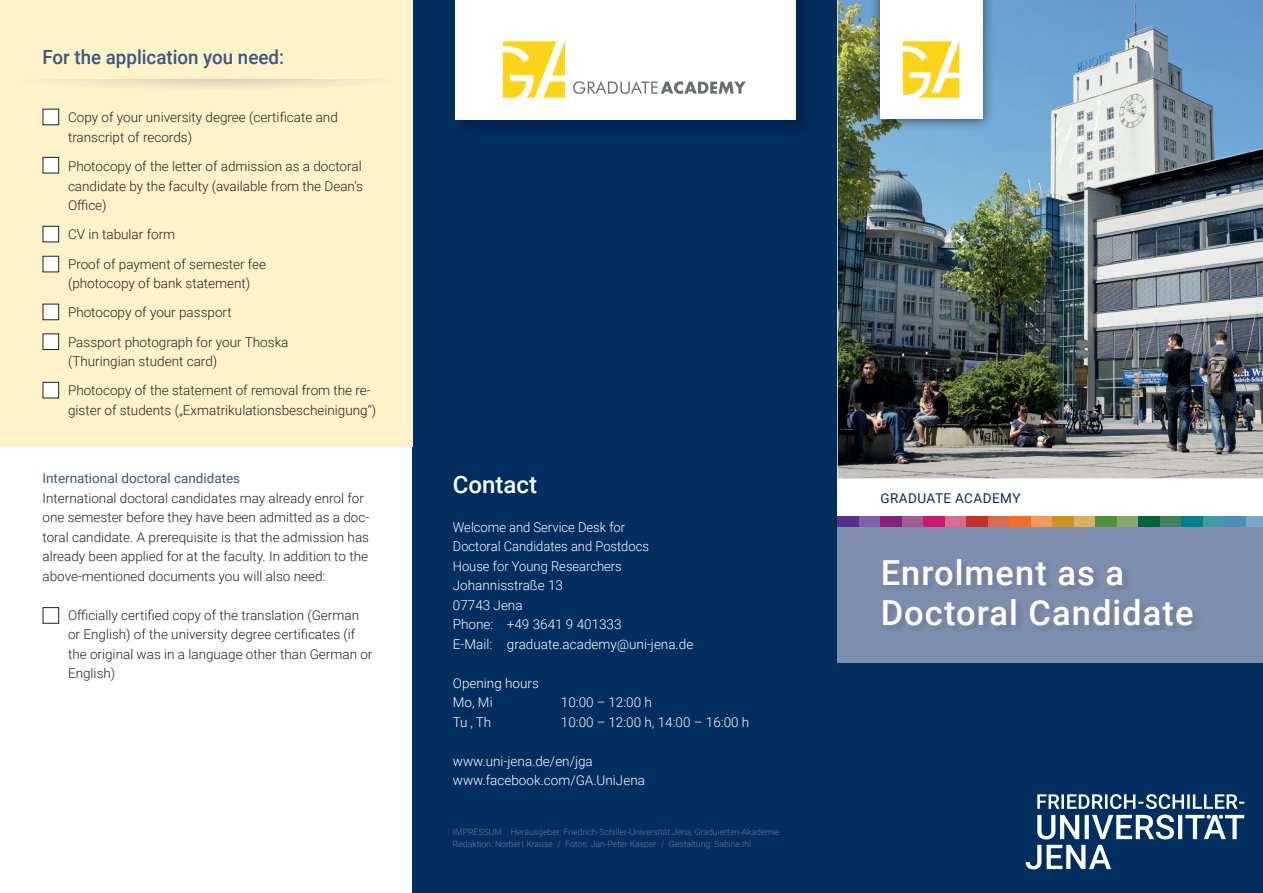
<style>
.page{position:relative;width:1263px;height:893px;background:#fff}
.page>*{position:absolute;margin:0;border:0;box-sizing:border-box;transform-origin:0 0}
.t1{font:500 34.5px/40.5px "Roboto";letter-spacing:.03em;color:#fff}
.t2{font:500 24px "Roboto";color:#fff}
.t3{font:500 19.5px "Roboto";color:#3c5782;scale:.96 1}
.t4{font:300 13.5px/19.5px "Roboto";color:#231f20}
.t5{font:300 13.5px/19.5px "Roboto";color:#fff;scale:.96 1}
.t6{font:300 13.5px/19.5px "Roboto";color:#fff}
.t7{font:13.5px "Roboto";letter-spacing:.035em;color:#002e5e}
.t8{font:13.5px "Roboto";color:#3c5782}
.t9{font:300 8.7px/12px "Roboto";color:#68799e}
</style>
<div class="page">
<div style="left:412px;top:0;width:851px;height:893px;background:#002e5e"></div>
<img style="left:455px;top:0;width:348px;height:127px">
<div style="left:455px;top:0;width:340px;height:119px;background:#fff"></div>
<svg style="left:503px;top:41px;width:62px;height:57px"></svg>
<svg style="left:573px;top:81px;width:173px;height:13px"></svg>
<div style="left:0;top:0;width:412px;height:446px;background:#fef2ca"></div>
<div style="left:43px;top:109px;width:16px;height:16px;background:#fff"></div>
<div style="left:43px;top:109px;width:16px;height:16px;border:1px solid #231f20"></div>
<div style="left:43px;top:157px;width:16px;height:16px;background:#fff"></div>
<div style="left:43px;top:157px;width:16px;height:17px;border:1px solid #231f20"></div>
<div style="left:43px;top:226px;width:16px;height:16px;background:#fff"></div>
<div style="left:43px;top:226px;width:16px;height:16px;border:1px solid #231f20"></div>
<div style="left:43px;top:256px;width:16px;height:16px;background:#fff"></div>
<div style="left:43px;top:256px;width:16px;height:16px;border:1px solid #231f20"></div>
<div style="left:43px;top:304px;width:16px;height:16px;background:#fff"></div>
<div style="left:43px;top:304px;width:16px;height:16px;border:1px solid #231f20"></div>
<div style="left:43px;top:334px;width:16px;height:16px;background:#fff"></div>
<div style="left:43px;top:333px;width:16px;height:17px;border:1px solid #231f20"></div>
<div style="left:43px;top:382px;width:16px;height:16px;background:#fff"></div>
<div style="left:43px;top:382px;width:16px;height:16px;border:1px solid #231f20"></div>
<div style="left:43px;top:607px;width:16px;height:17px;border:1px solid #231f20"></div>
<div style="left:838px;top:478px;width:425px;height:39px;background:#fff"></div>
<img style="left:838px;top:0;width:425px;height:478px">
<div style="left:838px;top:526px;width:425px;height:136px;background:#7e8eaf"></div>
<div style="left:838px;top:517px;width:21px;height:10px;background:#5b2e91"></div>
<div style="left:859px;top:517px;width:22px;height:10px;background:#8161aa"></div>
<div style="left:902px;top:517px;width:22px;height:10px;background:#9f5f96"></div>
<div style="left:945px;top:517px;width:21px;height:10px;background:#db6d94"></div>
<div style="left:988px;top:517px;width:21px;height:10px;background:#d46d53"></div>
<div style="left:1031px;top:517px;width:21px;height:10px;background:#f7975a"></div>
<div style="left:1074px;top:517px;width:21px;height:10px;background:#dcaf5e"></div>
<div style="left:1117px;top:517px;width:21px;height:10px;background:#84a86a"></div>
<div style="left:1160px;top:517px;width:21px;height:10px;background:#43825c"></div>
<div style="left:1203px;top:517px;width:21px;height:10px;background:#3e9ba8"></div>
<div style="left:1246px;top:517px;width:17px;height:10px;background:#7ca7ca"></div>
<div style="left:881px;top:517px;width:21px;height:10px;background:#862079"></div>
<div style="left:924px;top:517px;width:21px;height:10px;background:#d01873"></div>
<div style="left:966px;top:517px;width:22px;height:10px;background:#c53124"></div>
<div style="left:1009px;top:517px;width:22px;height:10px;background:#f36e21"></div>
<div style="left:1052px;top:517px;width:22px;height:10px;background:#ce911f"></div>
<div style="left:1095px;top:517px;width:22px;height:10px;background:#52903e"></div>
<div style="left:1138px;top:517px;width:22px;height:10px;background:#006436"></div>
<div style="left:1181px;top:517px;width:22px;height:10px;background:#00808e"></div>
<div style="left:1224px;top:517px;width:22px;height:10px;background:#4d8db9"></div>
<img style="left:868px;top:0;width:126px;height:131px">
<div style="left:880px;top:0;width:102px;height:119px;background:#fff"></div>
<svg style="left:903px;top:41px;width:56px;height:57px"></svg>
<svg style="left:1037px;top:794px;width:207px;height:45px"></svg>
<svg style="left:1025px;top:845px;width:86px;height:24px"></svg>
<h3 class="t3" style="left:43px;top:43px;width:253px">For the application you need:</h3>
<p class="t4" style="left:68px;top:107px;width:271px">Copy of your university degree (certificate and transcript of records)</p>
<p class="t4" style="left:68px;top:156px;width:296px;text-align:justify">Photocopy of the letter of admission as a doctoral candidate by the faculty (available from the Dean‘s Office)</p>
<p class="t4" style="left:68px;top:219px;width:200px;line-height:29.2px">CV in tabular form<br>Proof of payment of semester fee</p>
<p class="t4" style="left:68px;top:268px;width:222px;line-height:29.2px">(photocopy of bank statement)<br>Photocopy of your passport<br>Passport photograph for your Thoska</p>
<p class="t4" style="left:68px;top:346px;width:304px;line-height:29.2px">(Thuringian student card)<br>Photocopy of the statement of removal from the re-</p>
<p class="t4" style="left:68px;top:400px;width:310px">gister of students („Exmatrikulationsbescheinigung“)</p>
<p class="t8" style="left:43px;top:469px;width:199px">International doctoral candidates</p>
<p class="t4" style="left:43px;top:487px;width:328px">International doctoral candidates may already enrol for one semester before they have been admitted as a doc&shy;toral candidate. A prerequisite is that the admission has already been applied for at the faculty. In addition to the above-mentioned documents you will also need:</p>
<p class="t4" style="left:68px;top:604px;width:306px">Officially certified copy of the translation (German or English) of the university degree certificates (if the original was in a language other than German or English)</p>
<h2 class="t2" style="left:453px;top:467px;width:86px">Contact</h2>
<p class="t5" style="left:453px;top:517px;width:252px">Welcome and Service Desk for<br>Doctoral Candidates and Postdocs<br>House for Young Researchers<br>Johannisstraße 13<br>07743 Jena<br>Phone: +49 3641 9 401333<br>E-Mail: graduate.academy@uni-jena.de</p>
<p class="t6" style="left:453px;top:673px;width:87px">Opening hours<br>Mo, Mi</p>
<p class="t6" style="left:561px;top:692px;width:93px">10:00 – 12:00 h</p>
<p class="t6" style="left:453px;top:712px;width:40px">Tu , Th</p>
<p class="t6" style="left:561px;top:712px;width:190px">10:00 – 12:00 h, 14:00 – 16:00 h</p>
<p class="t6" style="left:453px;top:751px;width:194px">www.uni-jena.de/en/jga www.facebook.com/GA.UniJena</p>
<p class="t9" style="left:453px;top:825px;width:328px">IMPRESSUM Herausgeber: Friedrich-Schiller-Universität Jena, Graduierten-Akademie<br>Redaktion: Norbert Krause / Fotos: Jan-Peter Kasper / Gestaltung: Sabine Ihl</p>
<p class="t7" style="left:880px;top:488px;width:141px">GRADUATE ACADEMY</p>
<p class="t7" style="left:861px;top:493px;width:168px">GRADUIERTEN-AKADEMIE</p>
<h1 class="t1" style="left:881px;top:551px;width:314px">Enrolment as a<br>Doctoral Candidate</h1>
</div>
